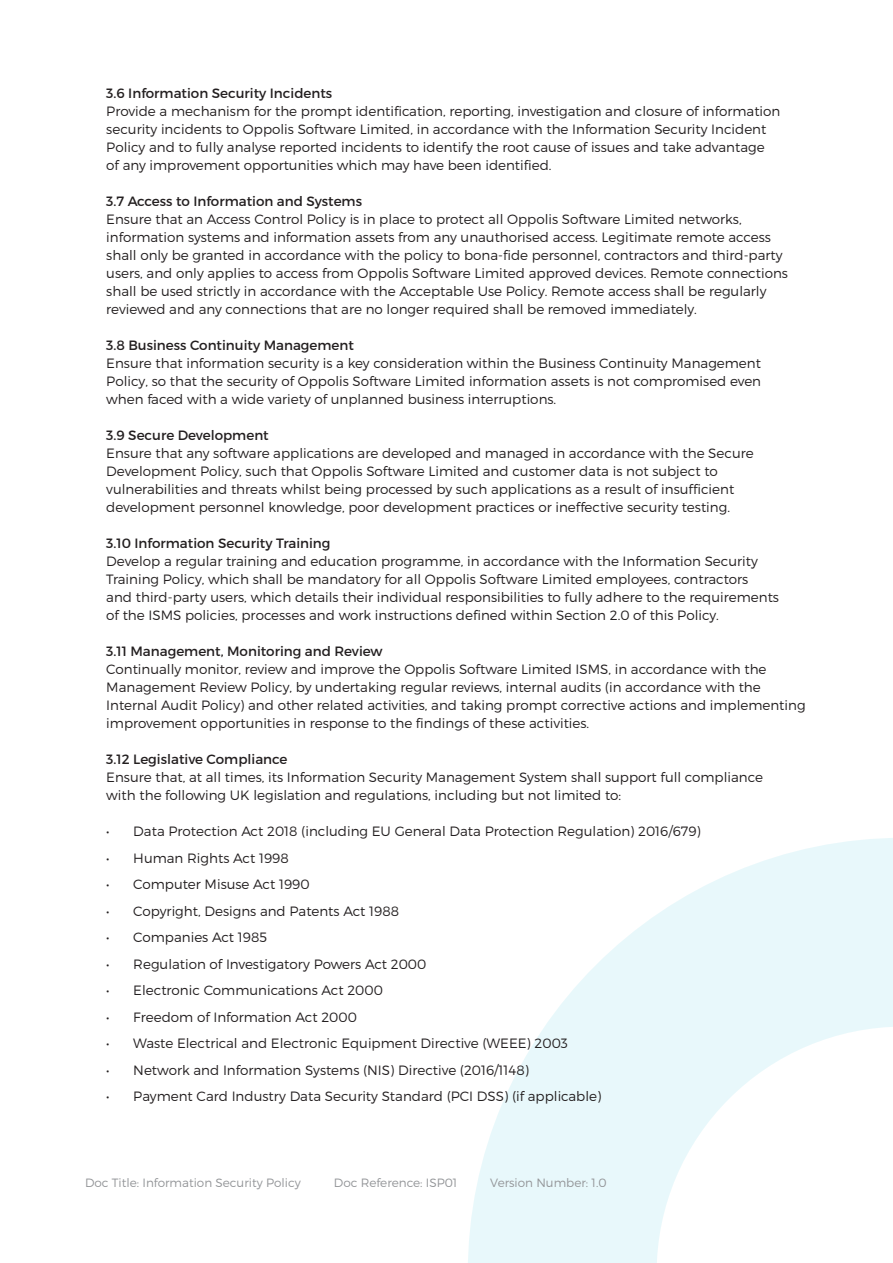
<style>
.page{position:relative;width:893px;height:1263px;background:#fff}
.page>*{position:absolute;margin:0;border:0;box-sizing:border-box;transform-origin:0 0}
.t1{font:300 13.5px/18px "Montserrat";color:#231f20}
.t2{font:13.5px "Montserrat";color:#231f20}
.t3{font:300 12px "Montserrat";color:#939598}
</style>
<div class="page">
<svg style="left:468px;top:838px;width:425px;height:425px;fill:#e8f8fb"></svg>
<p class="t2" style="left:106px;top:85px;width:227px">3.6 Information Security Incidents</p>
<p class="t1" style="left:106px;top:102px;width:676px">Provide a mechanism for the prompt identification, reporting, investigation and closure of information security incidents to Oppolis Software Limited, in accordance with the Information Security Incident Policy and to fully analyse reported incidents to identify the root cause of issues and take advantage of any improvement opportunities which may have been identified.</p>
<p class="t2" style="left:106px;top:193px;width:257px">3.7 Access to Information and Systems</p>
<p class="t1" style="left:106px;top:210px;width:683px">Ensure that an Access Control Policy is in place to protect all Oppolis Software Limited networks, information systems and information assets from any unauthorised access. Legitimate remote access shall only be granted in accordance with the policy to bona-fide personnel, contractors and third-party users, and only applies to access from Oppolis Software Limited approved devices. Remote connections shall be used strictly in accordance with the Acceptable Use Policy. Remote access shall be regularly reviewed and any connections that are no longer required shall be removed immediately.</p>
<p class="t2" style="left:106px;top:337px;width:249px">3.8 Business Continuity Management</p>
<p class="t1" style="left:106px;top:354px;width:656px;text-align:justify">Ensure that information security is a key consideration within the Business Continuity Management Policy, so that the security of Oppolis Software Limited information assets is not compromised even when faced with a wide variety of unplanned business interruptions.</p>
<p class="t2" style="left:106px;top:427px;width:164px">3.9 Secure Development</p>
<p class="t1" style="left:106px;top:444px;width:649px">Ensure that any software applications are developed and managed in accordance with the Secure Development Policy, such that Oppolis Software Limited and customer data is not subject to vulnerabilities and threats whilst being processed by such applications as a result of insufficient development personnel knowledge, poor development practices or ineffective security testing.</p>
<p class="t2" style="left:106px;top:535px;width:226px">3.10 Information Security Training</p>
<p class="t1" style="left:106px;top:552px;width:674px">Develop a regular training and education programme, in accordance with the Information Security Training Policy, which shall be mandatory for all Oppolis Software Limited employees, contractors<br>and third-party users, which details their individual responsibilities to fully adhere to the requirements of the ISMS policies, processes and work instructions defined within Section 2.0 of this Policy.</p>
<p class="t2" style="left:106px;top:643px;width:278px">3.11 Management, Monitoring and Review</p>
<p class="t1" style="left:106px;top:660px;width:701px">Continually monitor, review and improve the Oppolis Software Limited ISMS, in accordance with the Management Review Policy, by undertaking regular reviews, internal audits (in accordance with the Internal Audit Policy) and other related activities, and taking prompt corrective actions and implementing improvement opportunities in response to the findings of these activities.</p>
<p class="t2" style="left:106px;top:751px;width:183px">3.12 Legislative Compliance</p>
<p class="t1" style="left:106px;top:768px;width:658px">Ensure that, at all times, its Information Security Management System shall support full compliance with the following UK legislation and regulations, including but not limited to:</p>
<p class="t1" style="left:106px;top:822px;width:596px">• Data Protection Act 2018 (including EU General Data Protection Regulation) 2016/679)</p>
<p class="t1" style="left:106px;top:849px;width:184px">• Human Rights Act 1998</p>
<p class="t1" style="left:106px;top:875px;width:205px">• Computer Misuse Act 1990</p>
<p class="t1" style="left:106px;top:902px;width:294px">• Copyright, Designs and Patents Act 1988</p>
<p class="t1" style="left:106px;top:928px;width:162px">• Companies Act 1985</p>
<p class="t1" style="left:106px;top:955px;width:322px">• Regulation of Investigatory Powers Act 2000</p>
<p class="t1" style="left:106px;top:981px;width:278px">• Electronic Communications Act 2000</p>
<p class="t1" style="left:106px;top:1008px;width:252px">• Freedom of Information Act 2000</p>
<p class="t1" style="left:106px;top:1034px;width:463px">• Waste Electrical and Electronic Equipment Directive (WEEE) 2003</p>
<p class="t1" style="left:106px;top:1061px;width:424px">• Network and Information Systems (NIS) Directive (2016/1148)</p>
<p class="t1" style="left:106px;top:1087px;width:497px">• Payment Card Industry Data Security Standard (PCI DSS) (if applicable)</p>
<p class="t3" style="left:85px;top:1175px;width:217px">Doc Title: Information Security Policy</p>
<p class="t3" style="left:334px;top:1175px;width:125px">Doc Reference: ISP01</p>
<p class="t3" style="left:490px;top:1175px;width:118px">Version Number: 1.0</p>
</div>
